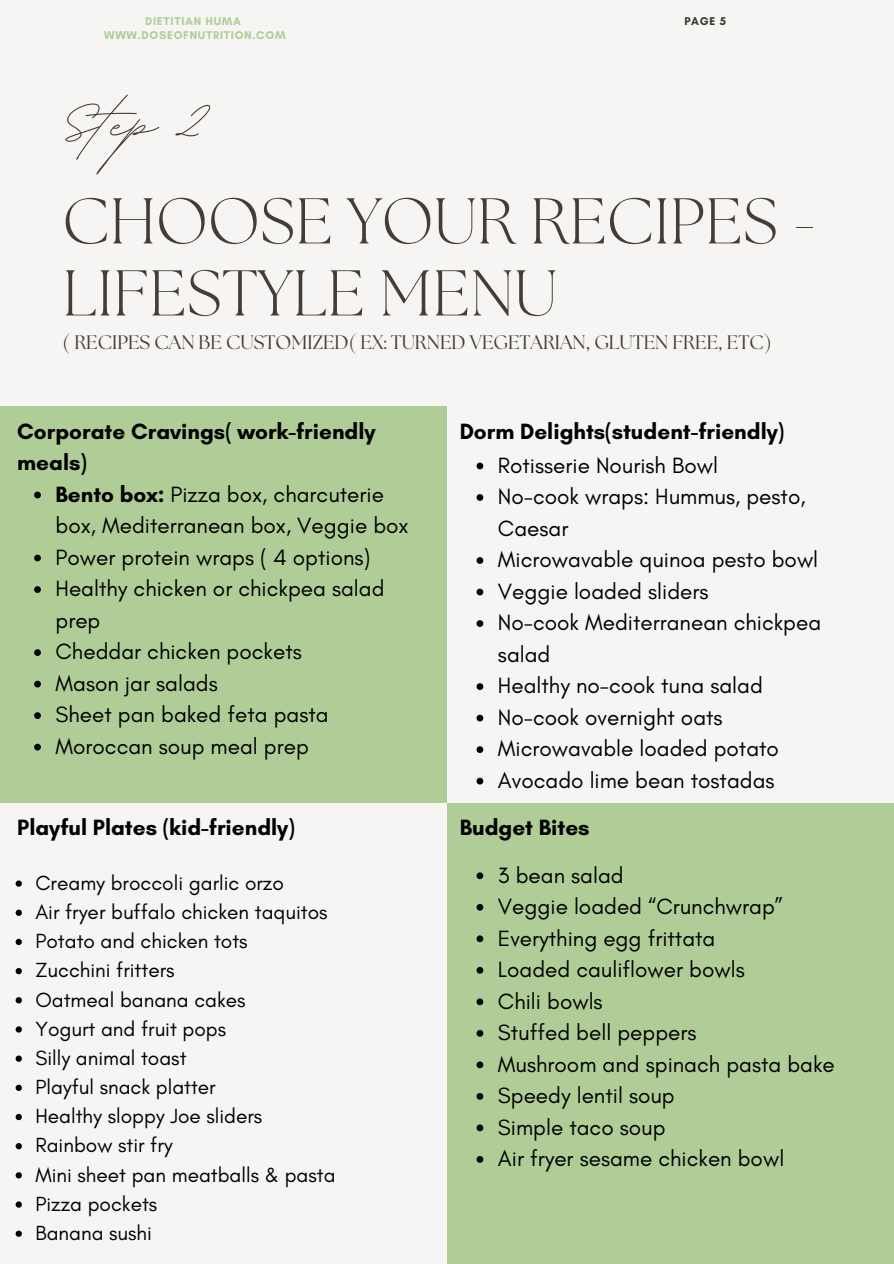
<style>
.page{position:relative;width:894px;height:1264px;background:#fff}
.page>*{position:absolute;margin:0;border:0;box-sizing:border-box;transform-origin:0 0}
.t1{font:96px "BD Script";color:#423d37}
.t2{font:300 64.5px/72px "The Seasons";color:#423d37}
.t3{font:22.5px/31.5px "Glacial Indifference";color:#000}
.t4{font:700 22.5px/31.5px "Glacial Indifference";color:#000}
.t5{font:20.85px "Glacial Indifference";color:#000}
.t6{font:19.5px "The Seasons";color:#423d37}
.t7{font:700 11.55px "Glacial Indifference";letter-spacing:.06em;color:#b0cd97}
.t8{font:700 11.55px "Glacial Indifference";color:#35352e}
.s1{font-weight:700}
</style>
<div class="page">
<div style="left:0;top:0;width:893px;height:1263px;background:#f6f5f3"></div>
<div style="left:0;top:406px;width:446px;height:396px;background:#b0cd97"></div>
<svg style="left:34px;top:491px;width:7px;height:7px"></svg>
<svg style="left:34px;top:554px;width:7px;height:7px"></svg>
<svg style="left:34px;top:586px;width:7px;height:7px"></svg>
<svg style="left:34px;top:649px;width:7px;height:7px"></svg>
<svg style="left:34px;top:680px;width:7px;height:7px"></svg>
<svg style="left:34px;top:712px;width:7px;height:7px"></svg>
<svg style="left:34px;top:743px;width:7px;height:7px"></svg>
<div style="left:446px;top:802px;width:447px;height:461px;background:#b0cd97"></div>
<svg style="left:476px;top:462px;width:7px;height:7px"></svg>
<svg style="left:476px;top:494px;width:7px;height:7px"></svg>
<svg style="left:476px;top:557px;width:7px;height:7px"></svg>
<svg style="left:476px;top:588px;width:7px;height:7px"></svg>
<svg style="left:476px;top:620px;width:7px;height:7px"></svg>
<svg style="left:476px;top:683px;width:7px;height:7px"></svg>
<svg style="left:476px;top:714px;width:7px;height:7px"></svg>
<svg style="left:476px;top:746px;width:7px;height:7px"></svg>
<svg style="left:476px;top:777px;width:7px;height:7px"></svg>
<svg style="left:16px;top:880px;width:6px;height:6px"></svg>
<svg style="left:16px;top:909px;width:6px;height:6px"></svg>
<svg style="left:16px;top:938px;width:6px;height:7px"></svg>
<svg style="left:16px;top:968px;width:6px;height:6px"></svg>
<svg style="left:16px;top:997px;width:6px;height:6px"></svg>
<svg style="left:16px;top:1026px;width:6px;height:6px"></svg>
<svg style="left:16px;top:1055px;width:6px;height:6px"></svg>
<svg style="left:16px;top:1084px;width:6px;height:6px"></svg>
<svg style="left:16px;top:1113px;width:6px;height:7px"></svg>
<svg style="left:16px;top:1143px;width:6px;height:6px"></svg>
<svg style="left:16px;top:1172px;width:6px;height:6px"></svg>
<svg style="left:16px;top:1201px;width:6px;height:6px"></svg>
<svg style="left:16px;top:1230px;width:6px;height:6px"></svg>
<svg style="left:476px;top:872px;width:7px;height:7px"></svg>
<svg style="left:476px;top:903px;width:7px;height:7px"></svg>
<svg style="left:476px;top:935px;width:7px;height:7px"></svg>
<svg style="left:476px;top:967px;width:7px;height:6px"></svg>
<svg style="left:476px;top:998px;width:7px;height:7px"></svg>
<svg style="left:476px;top:1030px;width:7px;height:6px"></svg>
<svg style="left:476px;top:1061px;width:7px;height:7px"></svg>
<svg style="left:476px;top:1093px;width:7px;height:6px"></svg>
<svg style="left:476px;top:1124px;width:7px;height:7px"></svg>
<svg style="left:476px;top:1156px;width:7px;height:6px"></svg>
<p class="t7" style="left:145px;top:14px;width:97px">DIETITIAN HUMA</p>
<p class="t8" style="left:684px;top:14px;width:43px">PAGE 5</p>
<p class="t7" style="left:104px;top:28px;width:183px">WWW.DOSEOFNUTRITION.COM</p>
<p class="t1" style="left:62px;top:59px;width:142px">Step 2</p>
<p class="t2" style="left:62px;top:190px;width:754px">CHOOSE YOUR RECIPES -<br>LIFESTYLE MENU</p>
<p class="t6" style="left:62px;top:333px;width:710px">( RECIPES CAN BE CUSTOMIZED( EX: TURNED VEGETARIAN, GLUTEN FREE, ETC)</p>
<p class="t4" style="left:17px;top:415px;width:360px">Corporate Cravings( work-friendly meals)</p>
<h1 class="t3" style="left:55px;top:478px;width:354px"><span class="s1">Bento box:</span> Pizza box, charcuterie box, Mediterranean box, Veggie box</h1>
<h4 class="t3" style="left:55px;top:541px;width:316px">Power protein wraps ( 4 options)</h4>
<h2 class="t3" style="left:55px;top:572px;width:330px">Healthy chicken or chickpea salad prep</h2>
<p class="t3" style="left:55px;top:635px;width:248px">Cheddar chicken pockets</p>
<p class="t3" style="left:55px;top:667px;width:164px">Mason jar salads</p>
<p class="t3" style="left:55px;top:698px;width:274px">Sheet pan baked feta pasta</p>
<p class="t3" style="left:55px;top:730px;width:255px">Moroccan soup meal prep</p>
<p class="t4" style="left:459px;top:415px;width:326px">Dorm Delights(student-friendly)</p>
<h2 class="t3" style="left:498px;top:449px;width:221px">Rotisserie Nourish Bowl</h2>
<p class="t3" style="left:498px;top:480px;width:309px">No-cook wraps: Hummus, pesto,<br>Caesar</p>
<p class="t3" style="left:498px;top:543px;width:322px">Microwavable quinoa pesto bowl</p>
<p class="t3" style="left:498px;top:575px;width:212px">Veggie loaded sliders</p>
<p class="t3" style="left:498px;top:606px;width:325px">No-cook Mediterranean chickpea salad</p>
<p class="t3" style="left:498px;top:669px;width:266px">Healthy no-cook tuna salad</p>
<p class="t3" style="left:498px;top:701px;width:226px">No-cook overnight oats</p>
<p class="t3" style="left:498px;top:732px;width:282px">Microwavable loaded potato</p>
<p class="t3" style="left:498px;top:764px;width:278px">Avocado lime bean tostadas</p>
<p class="t4" style="left:17px;top:811px;width:279px">Playful Plates (kid-friendly)</p>
<p class="t4" style="left:459px;top:811px;width:131px">Budget Bites</p>
<p class="t5" style="left:35px;top:870px;width:250px">Creamy broccoli garlic orzo</p>
<p class="t5" style="left:35px;top:899px;width:293px">Air fryer buffalo chicken taquitos</p>
<p class="t5" style="left:35px;top:928px;width:214px">Potato and chicken tots</p>
<p class="t5" style="left:35px;top:957px;width:141px">Zucchini fritters</p>
<p class="t5" style="left:35px;top:986px;width:212px">Oatmeal banana cakes</p>
<h2 class="t5" style="left:35px;top:1015px;width:192px">Yogurt and fruit pops</h2>
<p class="t5" style="left:35px;top:1045px;width:153px">Silly animal toast</p>
<p class="t5" style="left:35px;top:1074px;width:182px">Playful snack platter</p>
<p class="t5" style="left:35px;top:1103px;width:228px">Healthy sloppy Joe sliders</p>
<p class="t5" style="left:35px;top:1132px;width:139px">Rainbow stir fry</p>
<p class="t5" style="left:35px;top:1161px;width:301px">Mini sheet pan meatballs &amp; pasta</p>
<p class="t5" style="left:35px;top:1190px;width:123px">Pizza pockets</p>
<p class="t5" style="left:35px;top:1220px;width:118px">Banana sushi</p>
<p class="t3" style="left:498px;top:858px;width:127px">3 bean salad</p>
<p class="t3" style="left:498px;top:890px;width:286px">Veggie loaded “Crunchwrap”</p>
<h2 class="t3" style="left:498px;top:921px;width:219px">Everything egg frittata</h2>
<p class="t3" style="left:498px;top:953px;width:248px">Loaded cauliflower bowls</p>
<p class="t3" style="left:498px;top:984px;width:106px">Chili bowls</p>
<p class="t3" style="left:498px;top:1016px;width:200px">Stuffed bell peppers</p>
<p class="t3" style="left:498px;top:1047px;width:338px">Mushroom and spinach pasta bake</p>
<p class="t3" style="left:498px;top:1079px;width:178px">Speedy lentil soup</p>
<p class="t3" style="left:498px;top:1110px;width:169px">Simple taco soup</p>
<p class="t3" style="left:498px;top:1142px;width:288px">Air fryer sesame chicken bowl</p>
</div>
